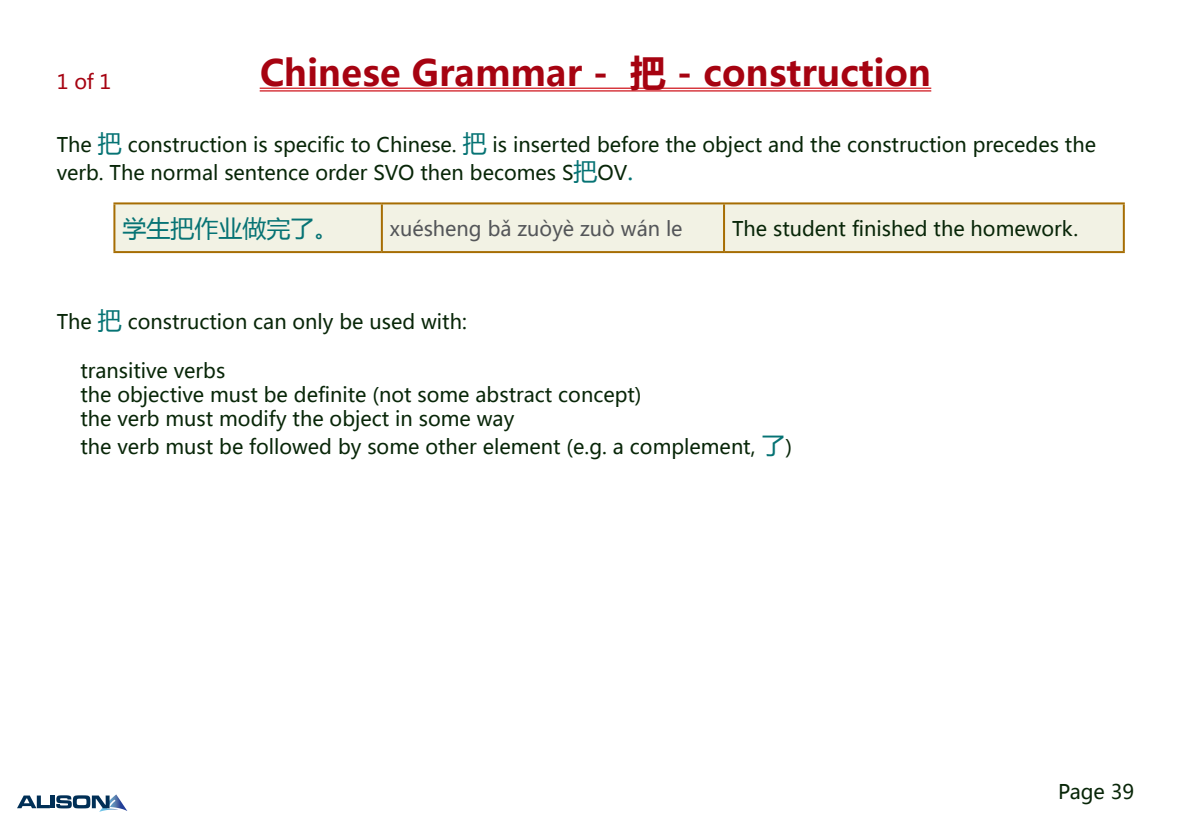
<style>
.page{position:relative;width:1191px;height:840px;background:#fff}
.page>*{position:absolute;margin:0;border:0;box-sizing:border-box;transform-origin:0 0}
.t1{font:700 36px "Microsoft Ya Hei";color:#a60311}
.t2{font:24px "Microsoft Ya Hei";color:#067374}
.t3{font:20px/24px "Microsoft Ya Hei";color:#082608}
.t4{font:20px "Microsoft Ya Hei";color:#545659}
.t5{font:20px "Microsoft Ya Hei";color:#a60311}
.s1{font-size:24px;color:#067374}
</style>
<div class="page">
<svg style="left:17px;top:795px;width:33px;height:12px"></svg>
<hr style="left:51px;top:795px;width:4px;height:12px;background:#002f56">
<svg style="left:56px;top:794px;width:71px;height:17px"></svg>
<hr style="left:260px;top:87px;width:671px;height:2px;background:#d2232a">
<hr style="left:260px;top:90px;width:671px;height:1px;background:#d2232a">
<div style="left:115px;top:204px;width:1007px;height:47px;background:#f2f2e4"></div>
<hr style="left:113px;top:204px;width:2px;height:47px;background:#a66d03">
<hr style="left:381px;top:204px;width:2px;height:47px;background:#a66d03">
<hr style="left:113px;top:202px;width:269px;height:2px;background:#a66d03">
<hr style="left:113px;top:251px;width:269px;height:2px;background:#a66d03">
<hr style="left:382px;top:202px;width:342px;height:2px;background:#a66d03">
<hr style="left:382px;top:251px;width:342px;height:2px;background:#a66d03">
<hr style="left:723px;top:204px;width:2px;height:47px;background:#a66d03">
<hr style="left:1122px;top:204px;width:2px;height:47px;background:#a66d03">
<hr style="left:724px;top:202px;width:400px;height:2px;background:#a66d03">
<hr style="left:724px;top:251px;width:400px;height:2px;background:#a66d03">
<p class="t5" style="left:57px;top:69px;width:56px">1 of 1</p>
<h1 class="t1" style="left:260px;top:47px;width:673px">Chinese Grammar - 把 - construction</h1>
<p class="t3" style="left:57px;top:129px;width:1040px;line-height:28.8px">The <span class="s1">把</span> construction is specific to Chinese. <span class="s1">把</span> is inserted before the object and the construction precedes the verb. The normal sentence order SVO then becomes S<span class="s1">把</span>OV<span class="s1">.</span></p>
<p class="t2" style="left:122px;top:212px;width:217px">学生把作业做完了。</p>
<p class="t4" style="left:390px;top:215px;width:294px">xuésheng bǎ zuòyè zuò wán le</p>
<p class="t3" style="left:732px;top:216px;width:348px">The student finished the homework.</p>
<p class="t3" style="left:57px;top:309px;width:412px">The <span class="s1">把</span> construction can only be used with:</p>
<p class="t3" style="left:80px;top:357px;width:563px">transitive verbs<br>the objective must be definite (not some abstract concept) the verb must modify the object in some way</p>
<p class="t3" style="left:80px;top:434px;width:713px">the verb must be followed by some other element (e.g. a complement, <span class="s1">了</span>)</p>
<p class="t3" style="left:1058px;top:779px;width:78px">Page 39</p>
</div>
